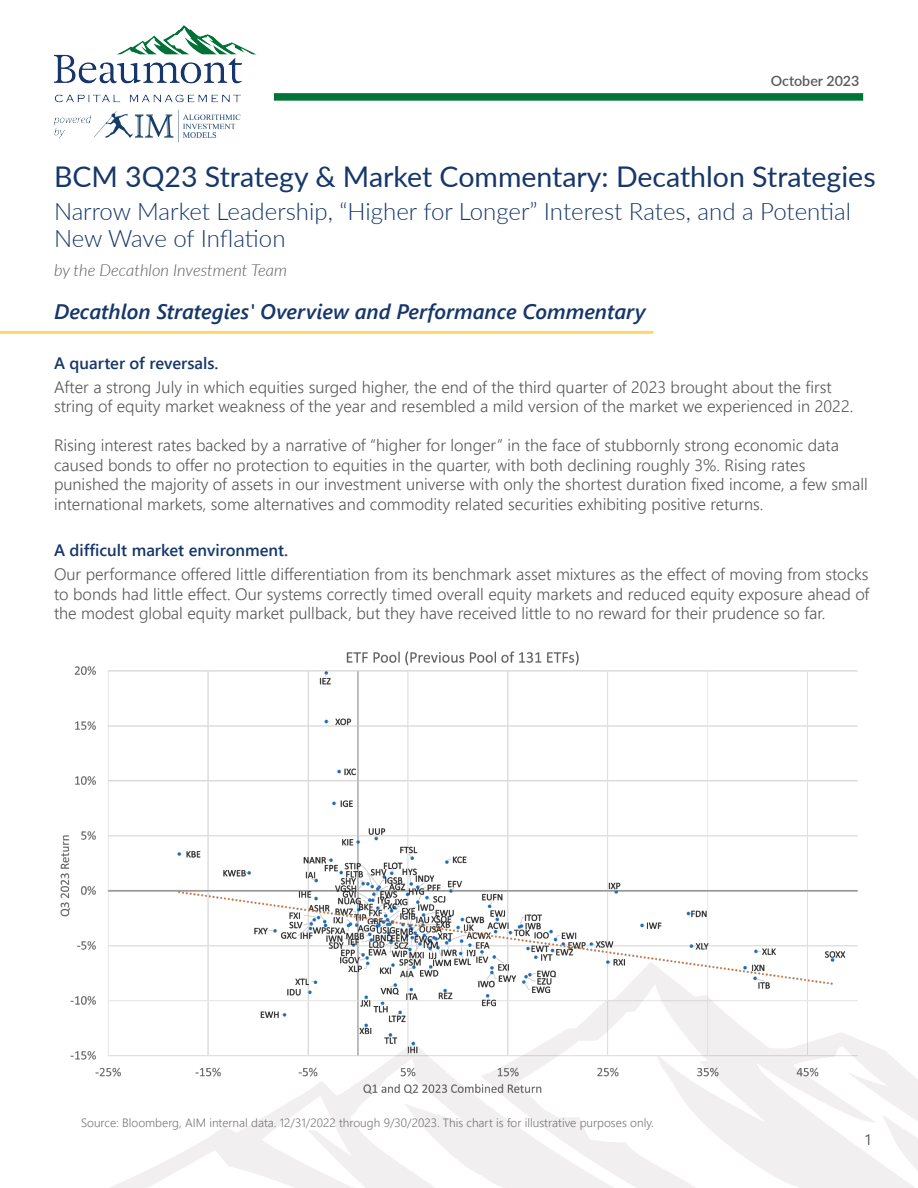
<style>
.page{position:relative;width:918px;height:1188px;background:#fff}
.page>*{position:absolute;margin:0;border:0;box-sizing:border-box;transform-origin:0 0}
.t1{font:28.5px "Lato";color:#16376a}
.t2{font:300 24px/27px "Lato";color:#16376a}
.t3{font:italic 600 21px "Segoe UI";color:#16376a}
.t4{font:300 16.5px/19.5px "Segoe UI";color:#595959}
.t5{font:600 16.5px "Segoe UI";color:#16376a}
.t6{font:italic 300 16.5px "Lato";color:#595959}
.t7{font:15px "Segoe UI";color:#595959}
.t8{font:600 14.25px "Lato";color:#595959}
.t9{font:300 12px "Segoe UI";color:#787878}
</style>
<div class="page">
<div style="left:274px;top:93px;width:589px;height:8px;background:#017336"></div>
<hr style="left:0;top:331px;width:653px;height:3px;background:#ffd966">
<img style="left:54px;top:25px;width:202px;height:118px">
<img style="left:60px;top:651px;width:810px;height:460px">
<p class="t8" style="left:771px;top:71px;width:90px">October 2023</p>
<h1 class="t1" style="left:54px;top:156px;width:823px">BCM 3Q23 Strategy &amp; Market Commentary: Decathlon Strategies</h1>
<h2 class="t2" style="left:54px;top:197px;width:799px">Narrow Market Leadership, “Higher for Longer” Interest Rates, and a Potential<br>New Wave of Inflation</h2>
<p class="t6" style="left:54px;top:258px;width:234px">by the Decathlon Investment Team</p>
<p class="t3" style="left:54px;top:292px;width:593px">Decathlon Strategies' Overview and Performance Commentary</p>
<p class="t5" style="left:54px;top:347px;width:166px">A quarter of reversals.</p>
<p class="t4" style="left:54px;top:376px;width:801px">After a strong July in which equities surged higher, the end of the third quarter of 2023 brought about the first string of equity market weakness of the year and resembled a mild version of the market we experienced in 2022.</p>
<p class="t4" style="left:54px;top:434px;width:815px">Rising interest rates backed by a narrative of “higher for longer” in the face of stubbornly strong economic data caused bonds to offer no protection to equities in the quarter, with both declining roughly 3%. Rising rates punished the majority of assets in our investment universe with only the shortest duration fixed income, a few small international markets, some alternatives and commodity related securities exhibiting positive returns.</p>
<p class="t5" style="left:54px;top:535px;width:236px">A difficult market environment.</p>
<p class="t4" style="left:54px;top:563px;width:817px;text-align:justify">Our performance offered little differentiation from its benchmark asset mixtures as the effect of moving from stocks to bonds had little effect. Our systems correctly timed overall equity markets and reduced equity exposure ahead of the modest global equity market pullback, but they have received little to no reward for their prudence so far.</p>
<p class="t9" style="left:81px;top:1111px;width:574px">Source: Bloomberg, AIM internal data. 12/31/2022 through 9/30/2023. This chart is for illustrative purposes only.</p>
<p class="t7" style="left:864px;top:1125px;width:10px">1</p>
</div>
